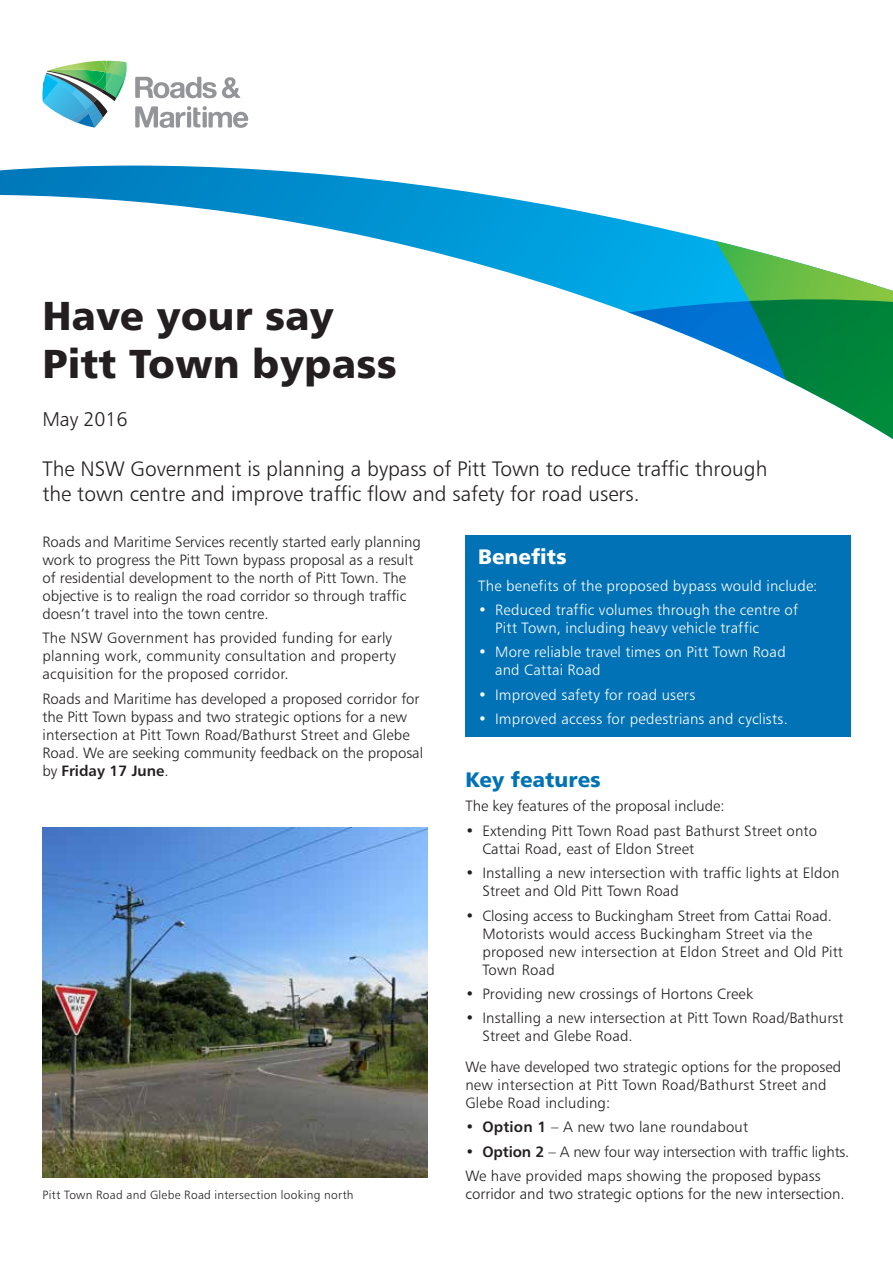
<style>
.page{position:relative;width:893px;height:1263px;background:#fff}
.page>*{position:absolute;margin:0;border:0;box-sizing:border-box;transform-origin:0 0}
.t1{font:700 40.5px/48.6px "Trans Text Bd";color:#231f20}
.t2{font:300 21px/25.2px "Trans Text Lt";color:#231f20}
.t3{font:700 21px "Trans Text Bd";color:#0072b5}
.t4{font:700 21px "Trans Text Bd";color:#fff}
.t5{font:300 19.8px "Trans Text Lt";letter-spacing:-.005em;color:#231f20}
.t6{font:300 15px/18px "Trans Text Lt";letter-spacing:.01em;color:#231f20}
.t7{font:300 15px/18px "Trans Text Lt";letter-spacing:.01em;color:#fff}
.t8{font:500 15px "Trans Text Md";color:#231f20}
.t9{font:300 12px "Trans Text Lt";letter-spacing:.025em;color:#231f20}
.s1{font-family:"Trans Text Lt";font-weight:300}
.s2{font-family:"Trans Text Md";font-weight:500}
</style>
<div class="page">
<svg style="left:0;top:166px;width:716px;height:133px"></svg>
<svg style="left:715px;top:241px;width:178px;height:58px"></svg>
<svg style="left:591px;top:299px;width:302px;height:140px"></svg>
<div style="left:465px;top:535px;width:385px;height:202px;background:#0072b5"></div>
<svg style="left:135px;top:77px;width:113px;height:51px"></svg>
<svg style="left:42px;top:61px;width:85px;height:67px"></svg>
<img style="left:43px;top:828px;width:385px;height:349px">
<h1 class="t1" style="left:42px;top:290px;width:356px">Have your say<br>Pitt Town bypass</h1>
<h3 class="t5" style="left:42px;top:407px;width:87px">May 2016</h3>
<h2 class="t2" style="left:42px;top:456px;width:726px">The NSW Government is planning a bypass of Pitt Town to reduce traffic through the town centre and improve traffic flow and safety for road users.</h2>
<p class="t6" style="left:42px;top:532px;width:380px">Roads and Maritime Services recently started early planning work to progress the Pitt Town bypass proposal as a result of residential development to the north of Pitt Town. The objective is to realign the road corridor so through traffic doesn’t travel into the town centre.</p>
<p class="t6" style="left:42px;top:629px;width:355px">The NSW Government has provided funding for early planning work, community consultation and property acquisition for the proposed corridor.</p>
<p class="t6" style="left:42px;top:689px;width:382px">Roads and Maritime has developed a proposed corridor for the Pitt Town bypass and two strategic options for a new intersection at Pitt Town Road/Bathurst Street and Glebe Road. We are seeking community feedback on the proposal</p>
<p class="t8" style="left:42px;top:761px;width:128px"><span class="s1">by</span> Friday 17 June<span class="s1">.</span></p>
<h2 class="t4" style="left:478px;top:543px;width:90px">Benefits</h2>
<p class="t7" style="left:478px;top:576px;width:341px">The benefits of the proposed bypass would include:</p>
<p class="t7" style="left:495px;top:601px;width:304px;text-indent:-17px">• Reduced traffic volumes through the centre of<br>Pitt Town, including heavy vehicle traffic</p>
<p class="t7" style="left:495px;top:643px;width:292px;text-indent:-17px">• More reliable travel times on Pitt Town Road and Cattai Road</p>
<p class="t7" style="left:478px;top:685px;width:219px">• Improved safety for road users</p>
<p class="t7" style="left:478px;top:710px;width:311px">• Improved access for pedestrians and cyclists.</p>
<h2 class="t3" style="left:465px;top:766px;width:137px">Key features</h2>
<p class="t6" style="left:465px;top:797px;width:261px">The key features of the proposal include:</p>
<p class="t6" style="left:482px;top:821px;width:336px;text-indent:-17px">• Extending Pitt Town Road past Bathurst Street onto<br>Cattai Road, east of Eldon Street</p>
<p class="t6" style="left:482px;top:864px;width:359px;text-indent:-17px">• Installing a new intersection with traffic lights at Eldon<br>Street and Old Pitt Town Road</p>
<p class="t6" style="left:482px;top:906px;width:362px;text-indent:-17px">• Closing access to Buckingham Street from Cattai Road.<br>Motorists would access Buckingham Street via the proposed new intersection at Eldon Street and Old Pitt Town Road</p>
<p class="t6" style="left:465px;top:984px;width:289px">• Providing new crossings of Hortons Creek</p>
<p class="t6" style="left:482px;top:1009px;width:363px;text-indent:-17px">• Installing a new intersection at Pitt Town Road/Bathurst<br>Street and Glebe Road.</p>
<p class="t6" style="left:465px;top:1057px;width:377px">We have developed two strategic options for the proposed new intersection at Pitt Town Road/Bathurst Street and<br>Glebe Road including:</p>
<p class="t6" style="left:465px;top:1118px;width:284px"><span class="s2">• Option 1</span> – A new two lane roundabout</p>
<p class="t6" style="left:465px;top:1139px;width:386px;line-height:24.3px"><span class="s2">• Option 2</span> – A new four way intersection with traffic lights.<br>We have provided maps showing the proposed bypass</p>
<p class="t9" style="left:43px;top:1188px;width:313px">Pitt Town Road and Glebe Road intersection looking north</p>
<p class="t6" style="left:465px;top:1185px;width:381px">corridor and two strategic options for the new intersection.</p>
</div>
